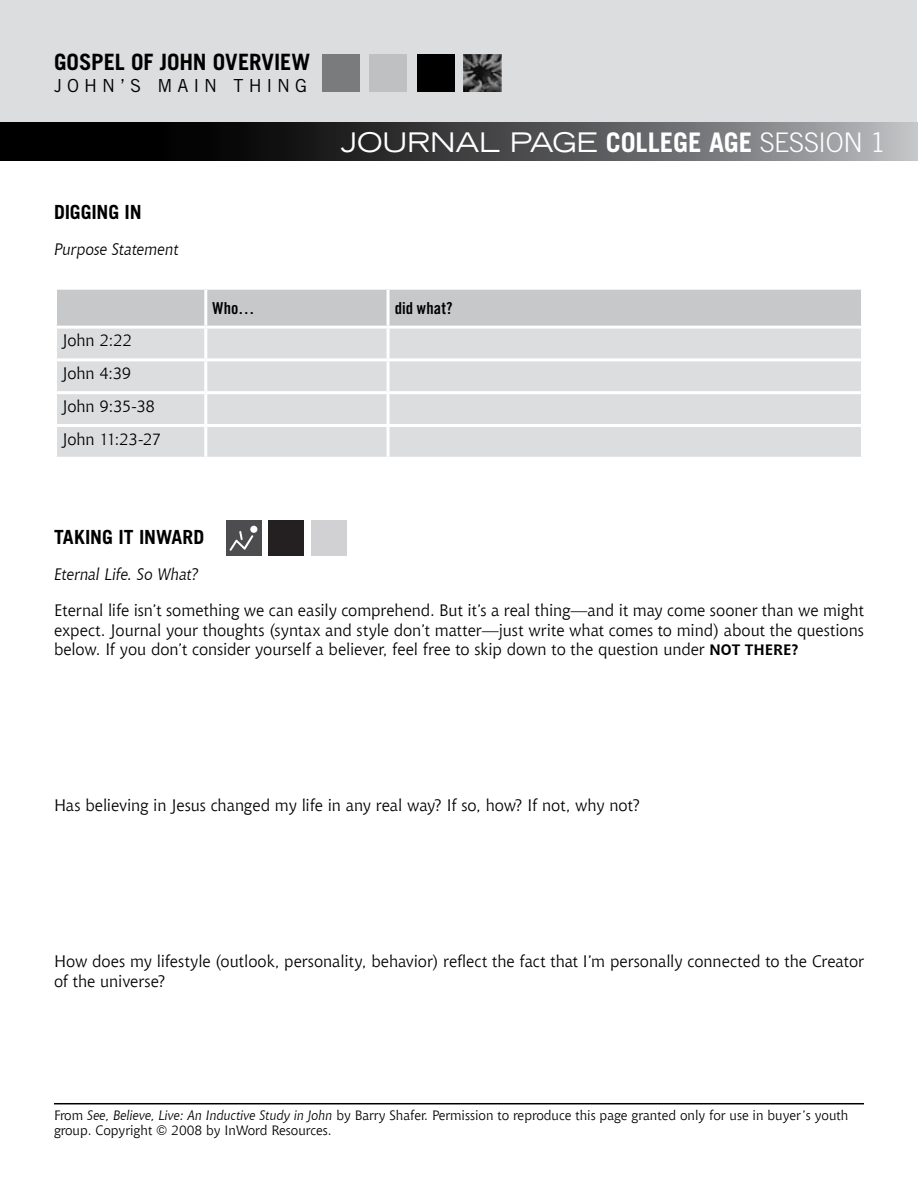
<style>
.page{position:relative;width:918px;height:1188px;background:#fff}
.page>*{position:absolute;margin:0;border:0;box-sizing:border-box;transform-origin:0 0}
.t1{font:expanded 27px "Trade Gothic LT Std";letter-spacing:-.015em;color:#fff}
.t2{font:300 27px "Trade Gothic LT Std";letter-spacing:-.015em;color:#fff}
.t3{font:700 22.5px "Trade Gothic LT Std";letter-spacing:-.005em;color:#000}
.t4{font:700 19.5px "Trade Gothic LT Std";letter-spacing:-.005em;color:#000}
.t5{font:18px "Trade Gothic LT Std";letter-spacing:.275em;color:#000}
.t6{font:16.5px/32.8px "Chianti BT";letter-spacing:-.005em;color:#000}
.t7{font:italic 16.5px "Chianti BT";letter-spacing:-.005em;color:#000}
.t8{font:16.5px "Trade Gothic LT Std Bd Cn 20";letter-spacing:.01em;color:#000}
.t9{font:700 15px "Chianti BT";color:#000}
.t10{font:13.5px/15px "Chianti BT";color:#000}
.s1{font-weight:700;font-stretch:normal}
.s2{font-weight:700}
.s3{font-weight:700;font-size:15px}
.s4{font-style:italic}
</style>
<div class="page">
<div style="left:1px;top:1px;width:916px;height:159px;background:#dcddde"></div>
<div style="left:322px;top:54px;width:38px;height:38px;background:#797b7d"></div>
<div style="left:369px;top:54px;width:38px;height:38px;background:#bec0c2"></div>
<div style="left:417px;top:54px;width:38px;height:38px;background:#000"></div>
<hr style="left:54px;top:1103px;width:810px;height:1px;background:#000">
<svg style="left:0;top:123px;width:918px;height:38px;background:#434445"></svg>
<img style="left:463px;top:54px;width:38px;height:38px">
<div style="left:57px;top:290px;width:804px;height:36px;background:#c6c8ca"></div>
<div style="left:57px;top:329px;width:804px;height:128px;background:#dcddde"></div>
<hr style="left:204px;top:290px;width:3px;height:36px;background:#fff">
<hr style="left:387px;top:290px;width:3px;height:36px;background:#fff">
<hr style="left:387px;top:329px;width:3px;height:29px;background:#fff">
<hr style="left:206px;top:358px;width:182px;height:3px;background:#fff">
<hr style="left:204px;top:361px;width:3px;height:30px;background:#fff">
<hr style="left:388px;top:358px;width:476px;height:3px;background:#fff">
<hr style="left:387px;top:361px;width:3px;height:30px;background:#fff">
<hr style="left:54px;top:391px;width:152px;height:3px;background:#fff">
<hr style="left:206px;top:391px;width:182px;height:3px;background:#fff">
<hr style="left:204px;top:394px;width:3px;height:30px;background:#fff">
<hr style="left:388px;top:391px;width:476px;height:3px;background:#fff">
<hr style="left:387px;top:394px;width:3px;height:30px;background:#fff">
<hr style="left:54px;top:424px;width:152px;height:3px;background:#fff">
<hr style="left:206px;top:424px;width:182px;height:3px;background:#fff">
<hr style="left:204px;top:427px;width:3px;height:30px;background:#fff">
<hr style="left:388px;top:424px;width:476px;height:3px;background:#fff">
<hr style="left:387px;top:427px;width:3px;height:30px;background:#fff">
<hr style="left:204px;top:329px;width:3px;height:29px;background:#fff">
<hr style="left:54px;top:358px;width:152px;height:3px;background:#fff">
<div style="left:226px;top:521px;width:36px;height:35px;background:#4d4d4f"></div>
<div style="left:268px;top:521px;width:35px;height:35px;background:#241f21"></div>
<div style="left:311px;top:521px;width:36px;height:35px;background:#d1d1d4"></div>
<div style="left:250px;top:526px;width:7px;height:7px;background:#fff;border-radius:50%"></div>
<svg style="left:229px;top:531px;width:24px;height:20px"></svg>
<h2 class="t3" style="left:54px;top:48px;width:258px">GOSPEL OF JOHN OVERVIEW</h2>
<p class="t5" style="left:54px;top:75px;width:255px">JOHN’S MAIN THING</p>
<p class="t4" style="left:54px;top:200px;width:89px">DIGGING IN</p>
<p class="t7" style="left:54px;top:240px;width:126px">Purpose Statement</p>
<h1 class="t1" style="left:341px;top:125px;width:279px">JOURNAL PAGE <span class="s1">COLLE</span></h1>
<h1 class="t2" style="left:673px;top:126px;width:214px"><span class="s2">GE AGE</span> SESSION 1</h1>
<p class="t6" style="left:62px;top:324px;width:101px">John 2:22<br>John 4:39<br>John 9:35-38<br>John 11:23-27</p>
<p class="t8" style="left:213px;top:298px;width:44px">Who…</p>
<p class="t8" style="left:395px;top:298px;width:59px">did what?</p>
<p class="t4" style="left:54px;top:525px;width:150px">TAKING IT INWARD</p>
<p class="t7" style="left:54px;top:564px;width:146px">Eternal Life. So What?</p>
<p class="t6" style="left:54px;top:600px;width:811px;line-height:19.5px;text-align:justify">Eternal life isn’t something we can easily comprehend. But it’s a real thing—and it may come sooner than we might expect. Journal your thoughts (syntax and style don’t matter—just write what comes to mind) about the questions below. If you don’t consider yourself a believer, feel free to skip down to the question under <span class="s3">NOT THERE</span></p>
<p class="t9" style="left:792px;top:641px;width:9px">?</p>
<p class="t6" style="left:54px;top:789px;width:588px">Has believing in Jesus changed my life in any real way? If so, how? If not, why not?</p>
<p class="t6" style="left:54px;top:951px;width:811px;line-height:19.5px">How does my lifestyle (outlook, personality, behavior) reflect the fact that I’m personally connected to the Creator of the universe?</p>
<p class="t10" style="left:54px;top:1108px;width:796px">From <span class="s4">See, Believe, Live: An Inductive Study in John</span> by Barry Shafer. Permission to reproduce this page granted only for use in buyer’s youth group. Copyright © 2008 by InWord Resources.</p>
</div>
